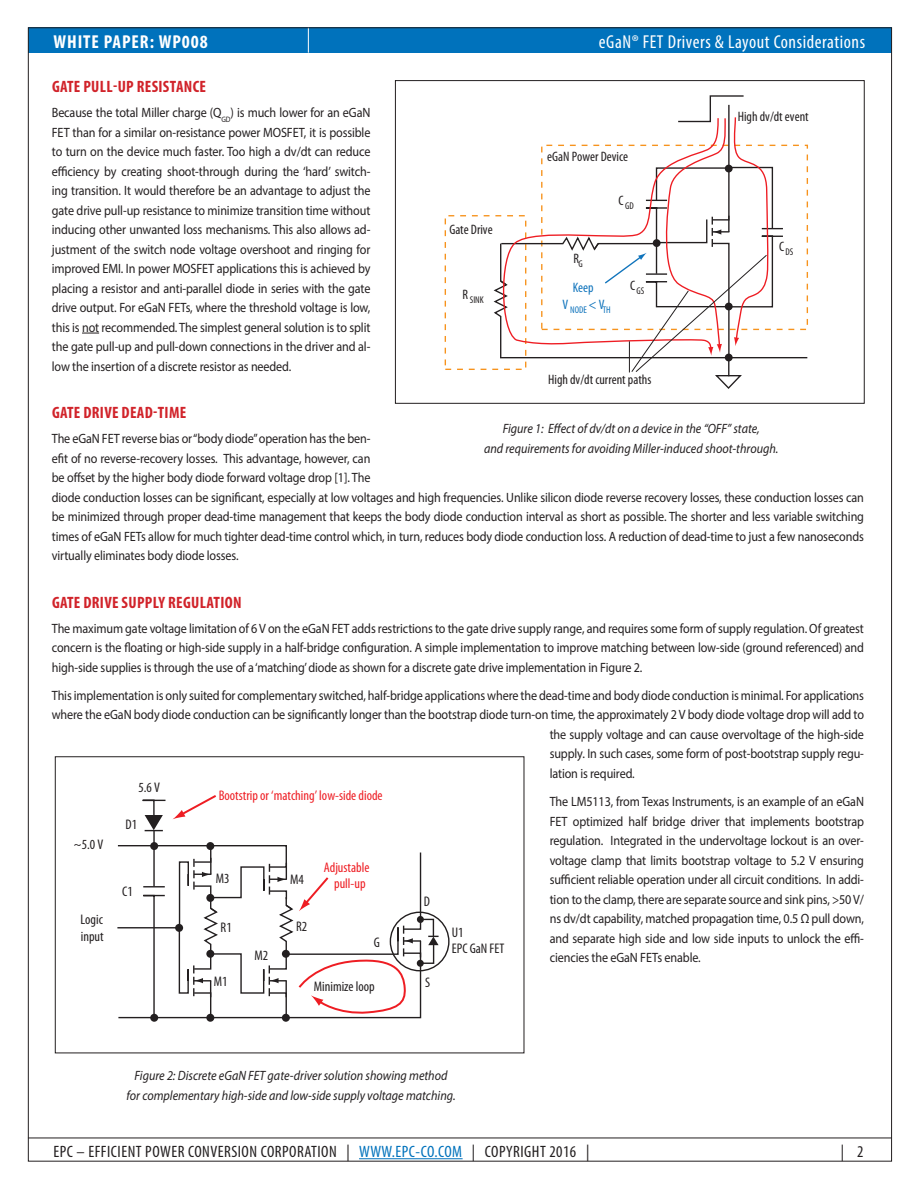
<style>
.page{position:relative;width:918px;height:1188px;background:#fff}
.page>*{position:absolute;margin:0;border:0;box-sizing:border-box;transform-origin:0 0}
.t1{font:condensed 18.75px "Myriad Pro";letter-spacing:.03em;color:#fff}
.t2{font:700 condensed 18.75px "Myriad Pro";letter-spacing:.05em;color:#fff}
.t3{font:condensed 16.5px "Myriad Pro";letter-spacing:.03em;color:#231f20}
.Subhead{font:700 condensed 16.5px "Myriad Pro";letter-spacing:.02em;color:#d1232a}
.t4{font:condensed 13.95px/16.8px "Myriad Pro";color:#231f20}
.t5{font:condensed 13.95px/16.8px "Myriad Pro";color:#ee1d23;text-align:center}
.t6{font:condensed 13.65px "Myriad Pro";color:#231f20}
.t7{font:condensed 13.65px "Myriad Pro";color:#1074bc}
.Body_Text{font:13.5px/19.5px "Myriad Pro";letter-spacing:-.01em;color:#231f20;text-align:justify;scale:.9 1}
.t8{font:italic 13.5px "Myriad Pro";color:#231f20;scale:.9 1}
.t9{font:condensed 9.75px "Myriad Pro";color:#231f20}
.t10{font:condensed 9.75px "Myriad Pro";color:#1074bc}
.s1{color:#0072bc}
</style>
<div class="page">
<div style="left:28px;top:27px;width:864px;height:26px;background:#0072bc"></div>
<hr style="left:28px;top:1138px;width:864px;height:1px;background:#231f20">
<hr style="left:359px;top:1158px;width:104px;height:1px;background:#0072bc">
<svg style="left:308px;top:29px;width:1px;height:24px"></svg>
<svg style="left:82px;top:333px;width:17px;height:1px"></svg>
<div style="left:445px;top:215px;width:81px;height:155px;border:1px dashed #f7931d"></div>
<svg style="left:492px;top:95px;width:316px;height:294px"></svg>
<div style="left:395px;top:80px;width:470px;height:324px;border:1px solid #231f20"></div>
<svg style="left:390px;top:912px;width:59px;height:59px"></svg>
<svg style="left:142px;top:799px;width:24px;height:32px"></svg>
<hr style="left:153px;top:830px;width:2px;height:56px;background:#231f20">
<svg style="left:173px;top:795px;width:43px;height:24px"></svg>
<svg style="left:117px;top:844px;width:322px;height:176px"></svg>
<div style="left:55px;top:756px;width:469px;height:297px;border:1px solid #231f20"></div>
<h1 class="t2" style="left:53px;top:30px;width:156px">WHITE PAPER: WP008</h1>
<h1 class="t1" style="left:599px;top:30px;width:268px">eGaN® FET Drivers &amp; Layout Considerations</h1>
<p class="Subhead" style="left:52px;top:76px;width:156px">GATE PULL-UP RESISTANCE</p>
<p class="Body_Text" style="left:52px;top:103px;width:356px">Because the total Miller charge (Q<sub>GD</sub>) is much lower for an eGaN FET than for a similar on-resistance power MOSFET, it is possible to turn on the device much faster. Too high a dv/dt can reduce efficiency by creating shoot-through during the ‘hard’ switch&shy;ing transition. It would therefore be an advantage to adjust the gate drive pull-up resistance to minimize transition time without inducing other unwanted loss mechanisms. This also allows ad&shy;justment of the switch node voltage overshoot and ringing for improved EMI. In power MOSFET applications this is achieved by placing a resistor and anti-parallel diode in series with the gate drive output. For eGaN FETs, where the threshold voltage is low, this is not recommended. The simplest general solution is to split the gate pull-up and pull-down connections in the driver and al&shy;low the insertion of a discrete resistor as needed.</p>
<p class="Subhead" style="left:52px;top:403px;width:136px">GATE DRIVE DEAD-TIME</p>
<p class="Body_Text" style="left:52px;top:429px;width:904px;text-align:left">The eGaN FET reverse bias or “body diode” operation has the ben-<br>efit of no reverse-recovery losses. This advantage, however, can<br>be offset by the higher body diode forward voltage drop [1]. The<br>diode conduction losses can be significant, especially at low voltages and high frequencies. Unlike silicon diode reverse recovery losses, these conduction losses can be minimized through proper dead-time management that keeps the body diode conduction interval as short as possible. The shorter and less variable switching times of eGaN FETs allow for much tighter dead-time control which, in turn, reduces body diode conduction loss. A reduction of dead-time to just a few nanoseconds virtually eliminates body diode losses.</p>
<p class="Subhead" style="left:52px;top:592px;width:191px">GATE DRIVE SUPPLY REGULATION</p>
<p class="Body_Text" style="left:52px;top:618px;width:904px">The maximum gate voltage limitation of 6 V on the eGaN FET adds restrictions to the gate drive supply range, and requires some form of supply regulation. Of greatest concern is the floating or high-side supply in a half-bridge configuration. A simple implementation to improve matching between low-side (ground referenced) and high-side supplies is through the use of a ‘matching’ diode as shown for a discrete gate drive implementation in Figure 2.</p>
<p class="Body_Text" style="left:52px;top:685px;width:904px">This implementation is only suited for complementary switched, half-bridge applications where the dead-time and body diode conduction is minimal. For applications</p>
<p class="Body_Text" style="left:52px;top:705px;width:904px">where the eGaN body diode conduction can be significantly longer than the bootstrap diode turn-on time, the approximately 2 V body diode voltage drop will add to</p>
<p class="Body_Text" style="left:550px;top:724px;width:351px">the supply voltage and can cause overvoltage of the high-side</p>
<p class="Body_Text" style="left:550px;top:744px;width:351px">supply. In such cases, some form of post-bootstrap supply regu-</p>
<p class="Body_Text" style="left:550px;top:763px;width:96px">lation is required.</p>
<p class="Body_Text" style="left:550px;top:792px;width:351px">The LM5113, from Texas Instruments, is an example of an eGaN FET optimized half bridge driver that implements bootstrap regulation. Integrated in the undervoltage lockout is an over&shy;voltage clamp that limits bootstrap voltage to 5.2 V ensuring sufficient reliable operation under all circuit conditions. In addi&shy;tion to the clamp, there are separate source and sink pins, &gt;50 V/ ns dv/dt capability, matched propagation time, 0.5 Ω pull down, and separate high side and low side inputs to unlock the effi&shy;ciencies the eGaN FETs enable.</p>
<p class="t6" style="left:738px;top:108px;width:72px">High dv/dt event</p>
<p class="t6" style="left:547px;top:148px;width:82px">eGaN Power Device</p>
<p class="t9" style="left:619px;top:200px;width:17px"><sup>C</sup>GD</p>
<p class="t6" style="left:449px;top:221px;width:45px">Gate Drive</p>
<p class="t9" style="left:779px;top:246px;width:16px"><sup>C</sup>DS</p>
<p class="t6" style="left:573px;top:250px;width:11px">R<sub>G</sub></p>
<p class="t9" style="left:630px;top:285px;width:16px"><sup>C</sup>GS</p>
<p class="t7" style="left:573px;top:280px;width:22px">Keep</p>
<p class="t10" style="left:563px;top:304px;width:50px"><sup>V</sup> NODE <sup>&lt;</sup> <sup>V</sup>TH</p>
<p class="t9" style="left:463px;top:294px;width:23px"><sup>R</sup> SINK</p>
<p class="t6" style="left:548px;top:371px;width:105px">High dv/dt current paths</p>
<p class="t8" style="left:503px;top:421px;width:287px">Figure 1: Effect of dv/dt on a device in the “OFF” state,</p>
<p class="t8" style="left:484px;top:440px;width:329px">and requirements for avoiding Miller-induced shoot-through.</p>
<p class="t4" style="left:139px;top:779px;width:23px">5.6 V</p>
<p class="t5" style="left:219px;top:787px;width:165px">Bootstrip or ‘matching’ low-side diode</p>
<p class="t4" style="left:126px;top:816px;width:13px">D1</p>
<p class="t4" style="left:73px;top:836px;width:31px">~5.0 V</p>
<p class="t5" style="left:324px;top:859px;width:47px">Adjustable pull-up</p>
<p class="t4" style="left:216px;top:870px;width:15px">M3</p>
<p class="t4" style="left:221px;top:919px;width:13px">R1</p>
<p class="t4" style="left:290px;top:871px;width:15px">M4</p>
<p class="t4" style="left:296px;top:918px;width:13px">R2</p>
<p class="t4" style="left:122px;top:883px;width:12px">C1</p>
<p class="t4" style="left:424px;top:893px;width:8px">D</p>
<p class="t4" style="left:80px;top:911px;width:25px">Logic input</p>
<p class="t4" style="left:452px;top:924px;width:54px;line-height:15.9px">U1<br>EPC GaN FET</p>
<p class="t4" style="left:374px;top:934px;width:8px">G</p>
<p class="t4" style="left:254px;top:946px;width:15px">M2</p>
<p class="t4" style="left:214px;top:972px;width:15px">M1</p>
<p class="t4" style="left:314px;top:978px;width:62px">Minimize loop</p>
<p class="t4" style="left:425px;top:974px;width:7px">S</p>
<p class="t8" style="left:135px;top:1068px;width:349px">Figure 2: Discrete eGaN FET gate-driver solution showing method</p>
<p class="t8" style="left:127px;top:1087px;width:367px">for complementary high-side and low-side supply voltage matching.</p>
<p class="t3" style="left:53px;top:1142px;width:537px">EPC – EFFICIENT POWER CONVERSION CORPORATION | <span class="s1">WWW.EPC-CO.COM</span> | COPYRIGHT 2016 |</p>
<p class="t3" style="left:841px;top:1142px;width:24px">| 2</p>
</div>
